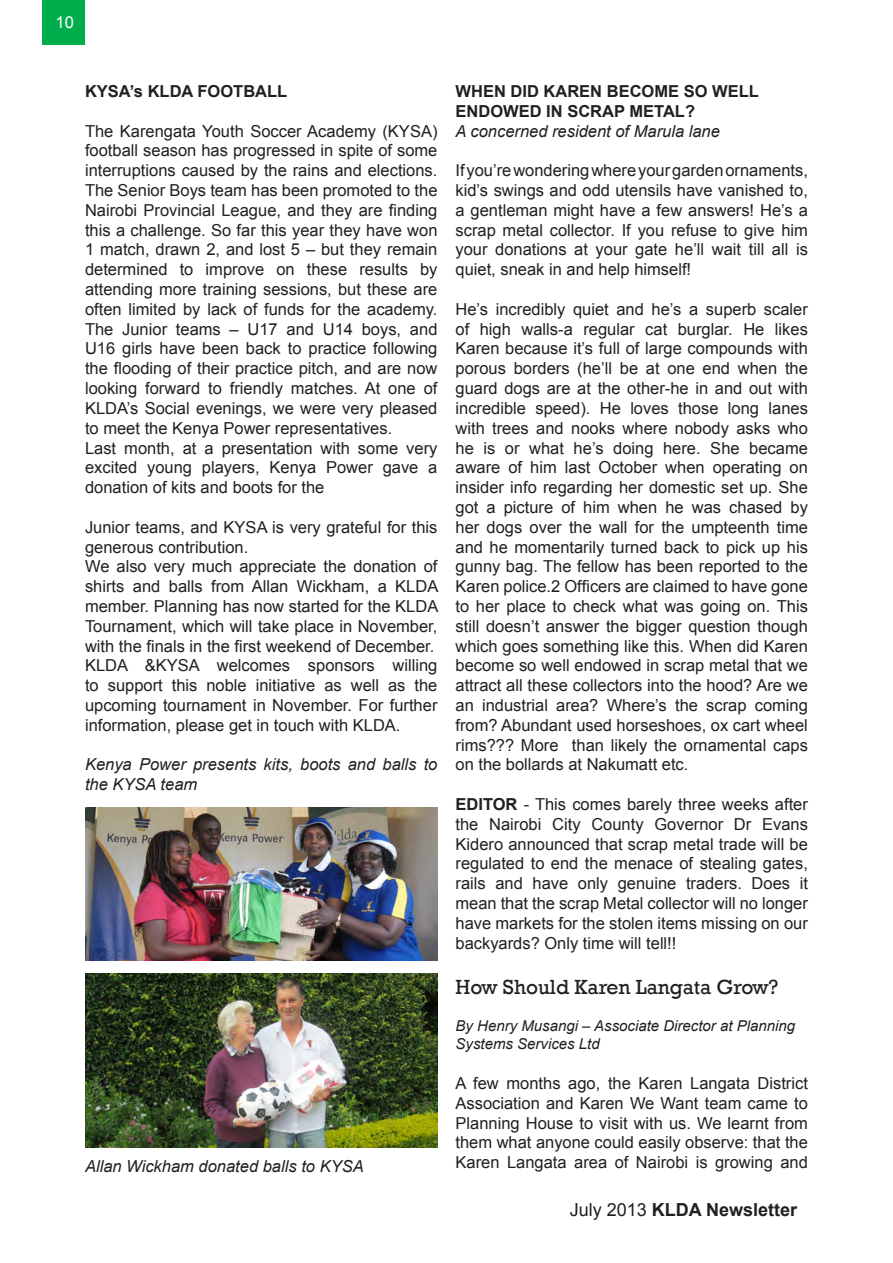
<style>
.page{position:relative;width:893px;height:1263px;background:#fff}
.page>*{position:absolute;margin:0;border:0;box-sizing:border-box;transform-origin:0 0}
.t1{font:21px "Rockwell";color:#231f20}
.t2{font:700 18px "Arial";color:#231f20}
.t3{font:16.5px/19.8px "Arial";color:#231f20;text-align:justify}
.t4{font:italic 16.5px/19.8px "Arial";color:#231f20}
.t5{font:700 16.5px/19.8px "Arial";color:#231f20}
.t6{font:16.5px "Arial";color:#fff}
.t7{font:italic 15px/18px "Arial";color:#231f20}
.s1{font-weight:700}
.s2{font-weight:400}
</style>
<div class="page">
<div style="left:43px;top:0;width:42px;height:45px;background:#00ad4c"></div>
<img style="left:85px;top:807px;width:352px;height:153px">
<img style="left:85px;top:974px;width:352px;height:174px">
<p class="t6" style="left:56px;top:12px;width:20px">10</p>
<p class="t5" style="left:85px;top:82px;width:204px">KYSA’s KLDA FOOTBALL</p>
<p class="t3" style="left:85px;top:121px;width:354px">The Karengata Youth Soccer Academy (KYSA) football season has progressed in spite of some interruptions caused by the rains and elections.<br>The Senior Boys team has been promoted to the Nairobi Provincial League, and they are finding this a challenge. So far this year they have won 1 match, drawn 2, and lost 5 – but they remain determined to improve on these results by attending more training sessions, but these are often limited by lack of funds for the academy.<br>The Junior teams – U17 and U14 boys, and U16 girls have been back to practice following the flooding of their practice pitch, and are now looking forward to friendly matches. At one of KLDA’s Social evenings, we were very pleased to meet the Kenya Power representatives.</p>
<p class="t3" style="left:85px;top:438px;width:354px">Last month, at a presentation with some very excited young players, Kenya Power gave a donation of kits and boots for the</p>
<p class="t3" style="left:85px;top:517px;width:354px">Junior teams, and KYSA is very grateful for this generous contribution.</p>
<p class="t3" style="left:85px;top:557px;width:355px">We also very much appreciate the donation of shirts and balls from Allan Wickham, a KLDA member. Planning has now started for the KLDA Tournament, which will take place in November, with the finals in the first weekend of December.</p>
<p class="t3" style="left:85px;top:656px;width:354px">KLDA &amp;KYSA welcomes sponsors willing to support this noble initiative as well as the upcoming tournament in November. For further information, please get in touch with KLDA.</p>
<p class="t4" style="left:85px;top:755px;width:354px">Kenya Power presents kits, boots and balls to the KYSA team</p>
<p class="t5" style="left:455px;top:82px;width:305px">WHEN DID KAREN BECOME SO WELL<br>ENDOWED IN SCRAP METAL?</p>
<p class="t4" style="left:455px;top:121px;width:266px">A concerned resident of Marula lane</p>
<p class="t3" style="left:455px;top:161px;width:354px">If you’re wondering where your garden ornaments, kid’s swings and odd utensils have vanished to, a gentleman might have a few answers! He’s a scrap metal collector. If you refuse to give him your donations at your gate he’ll wait till all is quiet, sneak in and help himself!</p>
<p class="t3" style="left:455px;top:299px;width:354px">He’s incredibly quiet and he’s a superb scaler of high walls-a regular cat burglar. He likes Karen because it’s full of large compounds with porous borders (he’ll be at one end when the guard dogs are at the other-he in and out with incredible speed). He loves those long lanes with trees and nooks where nobody asks who he is or what he’s doing here. She became aware of him last October when operating on insider info regarding her domestic set up. She got a picture of him when he was chased by her dogs over the wall for the umpteenth time and he momentarily turned back to pick up his gunny bag. The fellow has been reported to the Karen police.2 Officers are claimed to have gone to her place to check what was going on. This still doesn’t answer the bigger question though which goes something like this. When did Karen become so well endowed in scrap metal that we attract all these collectors into the hood? Are we an industrial area? Where’s the scrap coming from? Abundant used horseshoes, ox cart wheel rims??? More than likely the ornamental caps on the bollards at Nakumatt etc.</p>
<p class="t3" style="left:455px;top:794px;width:354px"><span class="s1">EDITOR</span> - This comes barely three weeks after the Nairobi City County Governor Dr Evans Kidero announced that scrap metal trade will be regulated to end the menace of stealing gates, rails and have only genuine traders. Does it mean that the scrap Metal collector will no longer have markets for the stolen items missing on our backyards? Only time will tell!!</p>
<p class="t1" style="left:455px;top:974px;width:324px">How Should Karen Langata Grow?</p>
<p class="t7" style="left:455px;top:1017px;width:341px">By Henry Musangi – Associate Director at Planning<br>Systems Services Ltd</p>
<p class="t3" style="left:455px;top:1073px;width:354px">A few months ago, the Karen Langata District Association and Karen We Want team came to Planning House to visit with us. We learnt from them what anyone could easily observe: that the</p>
<p class="t4" style="left:85px;top:1156px;width:280px">Allan Wickham donated balls to KYSA</p>
<p class="t3" style="left:455px;top:1153px;width:354px">Karen Langata area of Nairobi is growing and</p>
<p class="t2" style="left:570px;top:1198px;width:229px"><span class="s2">July 2013</span> KLDA Newsletter</p>
</div>
